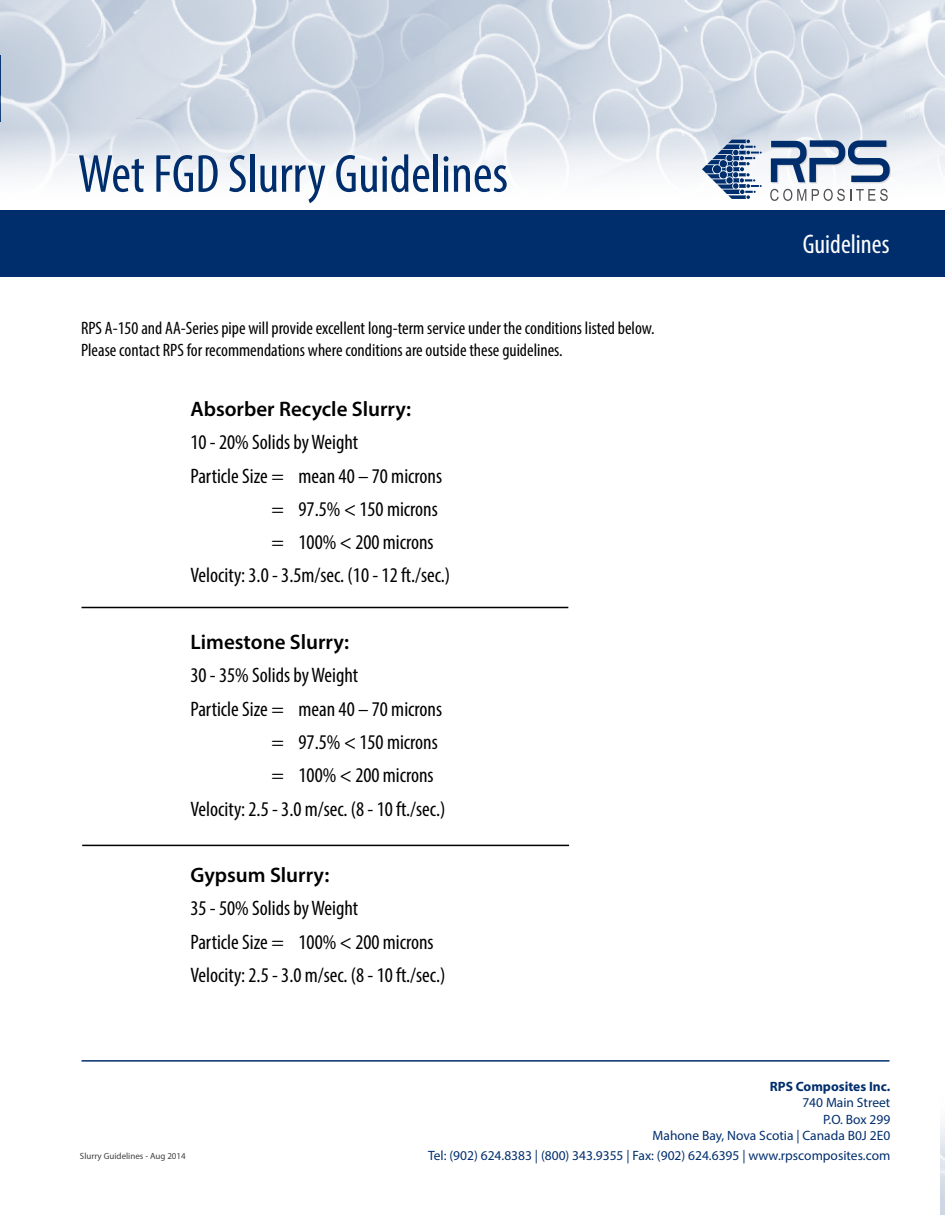
<style>
.page{position:relative;width:945px;height:1215px;background:#fff}
.page>*{position:absolute;margin:0;border:0;box-sizing:border-box;transform-origin:0 0}
.t1{font:condensed 54px "Myriad Pro";color:#002e6d}
.t2{font:condensed 27px "Myriad Pro";color:#fff}
.t3{font:condensed 21px/33.3px "Myriad Pro";color:#000}
.t4{font:600 21px "Myriad Pro";color:#000}
.t5{font:condensed 18px/22.5px "Myriad Pro";color:#000}
.t6{font:13.5px/16.5px "Myriad Pro";color:#002e6d;text-align:right}
.t7{font:700 13.5px "Myriad Pro";color:#002e6d}
.t8{font:9px "Myriad Pro";color:#414042}
</style>
<div class="page">
<img style="left:0;top:0;width:945px;height:178px">
<div style="left:0;top:210px;width:945px;height:67px;background:#002e6d"></div>
<svg style="left:702px;top:140px;width:60px;height:59px"></svg>
<svg style="left:770px;top:140px;width:121px;height:61px"></svg>
<hr style="left:82px;top:607px;width:486px;height:1px;background:#000">
<hr style="left:82px;top:845px;width:487px;height:1px;background:#000">
<hr style="left:82px;top:1060px;width:808px;height:2px;background:#002e6d">
<h1 class="t1" style="left:78px;top:141px;width:432px">Wet FGD Slurry Guidelines</h1>
<p class="t5" style="left:81px;top:317px;width:575px">RPS A-150 and AA-Series pipe will provide excellent long-term service under the conditions listed below.<br>Please contact RPS for recommendations where conditions are outside these guidelines.</p>
<p class="t4" style="left:190px;top:395px;width:222px">Absorber Recycle Slurry:</p>
<p class="t3" style="left:190px;top:425px;width:169px">10 - 20% Solids by Weight</p>
<p class="t3" style="left:190px;top:459px;width:253px">Particle Size = mean 40 – 70 microns</p>
<p class="t3" style="left:271px;top:492px;width:168px">= 97.5% &lt; 150 microns</p>
<p class="t3" style="left:271px;top:525px;width:164px">= 100% &lt; 200 microns</p>
<p class="t3" style="left:190px;top:559px;width:261px">Velocity: 3.0 - 3.5m/sec. (10 - 12 ft./sec.)</p>
<p class="t4" style="left:190px;top:629px;width:160px">Limestone Slurry:</p>
<p class="t3" style="left:190px;top:658px;width:169px">30 - 35% Solids by Weight</p>
<p class="t3" style="left:190px;top:692px;width:253px">Particle Size = mean 40 – 70 microns</p>
<p class="t3" style="left:271px;top:725px;width:168px">= 97.5% &lt; 150 microns</p>
<p class="t3" style="left:271px;top:758px;width:164px">= 100% &lt; 200 microns</p>
<p class="t3" style="left:190px;top:792px;width:256px">Velocity: 2.5 - 3.0 m/sec. (8 - 10 ft./sec.)</p>
<p class="t4" style="left:190px;top:862px;width:140px">Gypsum Slurry:</p>
<p class="t3" style="left:190px;top:892px;width:256px">35 - 50% Solids by Weight<br>Particle Size = 100% &lt; 200 microns<br>Velocity: 2.5 - 3.0 m/sec. (8 - 10 ft./sec.)</p>
<p class="t2" style="left:803px;top:228px;width:88px">Guidelines</p>
<p class="t7" style="left:770px;top:1078px;width:122px">RPS Composites Inc.</p>
<p class="t6" style="left:653px;top:1094px;width:239px">740 Main Street<br>P.O. Box 299<br>Mahone Bay, Nova Scotia | Canada B0J 2E0</p>
<p class="t8" style="left:80px;top:1151px;width:107px">Slurry Guidelines - Aug 2014</p>
<p class="t6" style="left:428px;top:1147px;width:464px">Tel: (902) 624.8383 | (800) 343.9355 | Fax: (902) 624.6395 | www.rpscomposites.com</p>
</div>
